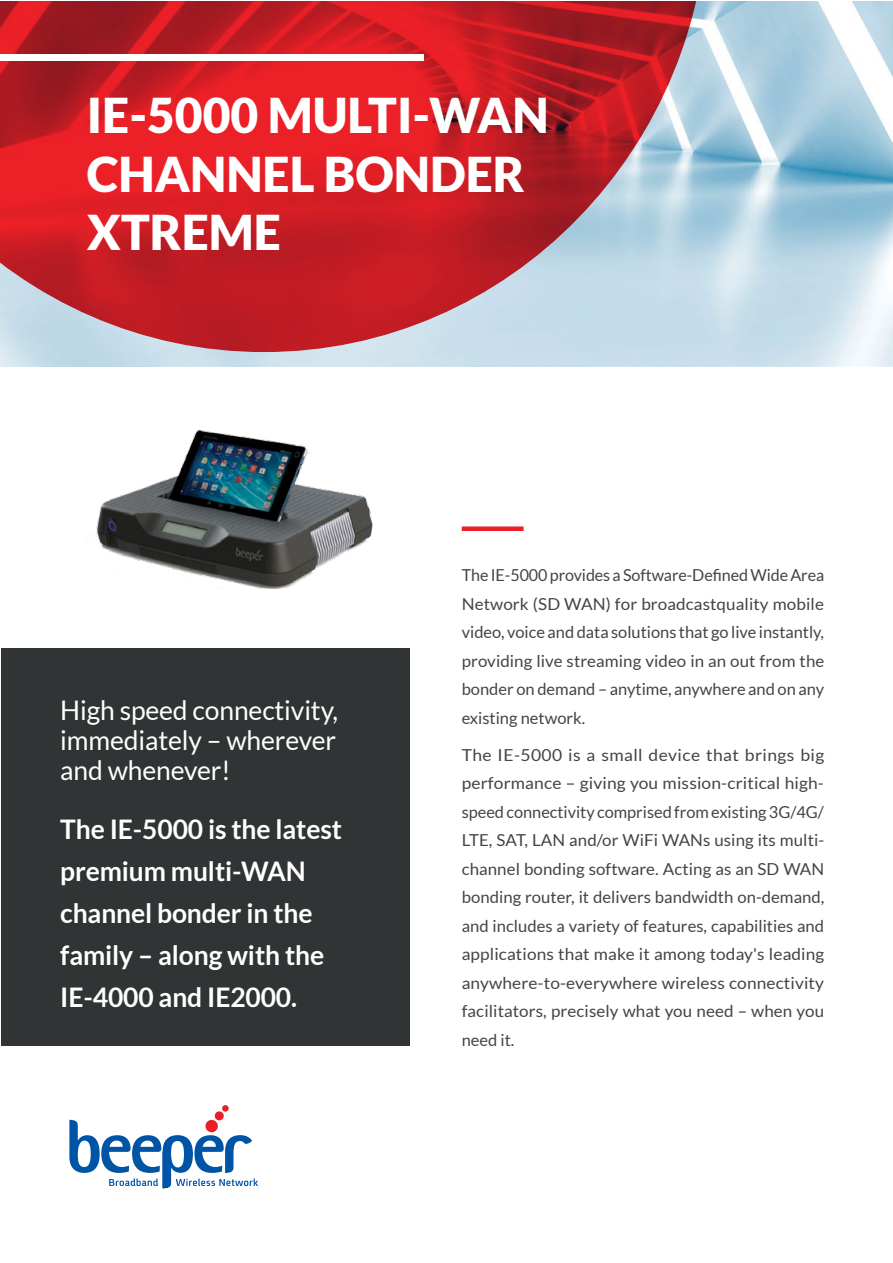
<style>
.page{position:relative;width:893px;height:1263px;background:#fff}
.page>*{position:absolute;margin:0;border:0;box-sizing:border-box;transform-origin:0 0}
.t1{font:900 48px/58.5px "Lato";color:#fff}
.t2{font:700 27px/42px "Lato";letter-spacing:-.005em;color:#fff}
.t3{font:27px/30px "Lato";letter-spacing:-.005em;color:#fff;text-align:justify}
.t4{font:16.5px/28.5px "Lato";color:#434445;text-align:justify;scale:1.06 1}
.t5{font:16.5px/28.5px "Lato";color:#434445;text-align:justify}
</style>
<div class="page">
<div style="left:1px;top:648px;width:409px;height:398px;background:#303435"></div>
<img style="left:1px;top:1px;width:891px;height:366px">
<svg style="left:0;top:1px;width:708px;height:351px;background:#c7434c"></svg>
<div style="left:0;top:54px;width:423px;height:6px;background:#fff"></div>
<img style="left:96px;top:430px;width:277px;height:159px">
<div style="left:462px;top:526px;width:62px;height:5px;background:#ec2027"></div>
<svg style="left:214px;top:1111px;width:10px;height:10px"></svg>
<div style="left:222px;top:1105px;width:7px;height:7px;background:#ed1d24;border-radius:50%"></div>
<svg style="left:69px;top:1119px;width:189px;height:70px"></svg>
<h1 class="t1" style="left:87px;top:85px;width:463px">IE-5000 MULTI-WAN<br>CHANNEL BONDER<br>XTREME</h1>
<h2 class="t3" style="left:60px;top:695px;width:279px">High speed connectivity, immediately – wherever and whenever!</h2>
<h2 class="t2" style="left:60px;top:808px;width:283px">The IE-5000 is the latest premium multi-WAN channel bonder in the family – along with the<br>IE-4000 and IE2000.</h2>
<p class="t5" style="left:462px;top:561px;width:364px">The IE-5000 provides a Software-Defined Wide Area Network (SD WAN) for broadcastquality mobile video, voice and data solutions that go live instantly, providing live streaming video in an out from the bonder on demand – anytime, anywhere and on any existing network.</p>
<p class="t4" style="left:462px;top:740px;width:344px">The IE-5000 is a small device that brings big performance – giving you mission-critical high&shy;speed connectivity comprised from existing 3G/4G/ LTE, SAT, LAN and/or WiFi WANs using its multi&shy;channel bonding software. Acting as an SD WAN bonding router, it delivers bandwidth on-demand, and includes a variety of features, capabilities and applications that make it among today's leading anywhere-to-everywhere wireless connectivity facilitators, precisely what you need – when you need it.</p>
</div>
